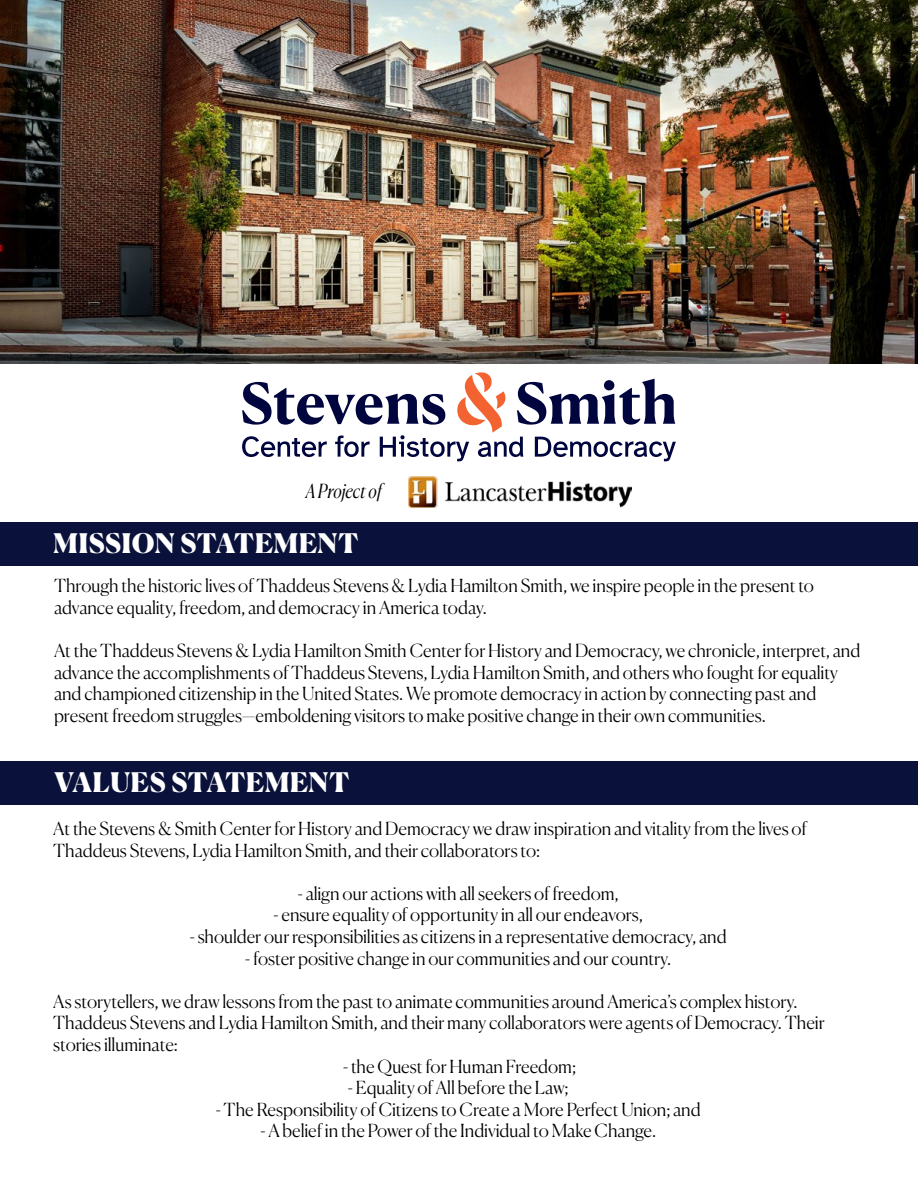
<style>
.page{position:relative;width:918px;height:1188px;background:#fff}
.page>*{position:absolute;margin:0;border:0;box-sizing:border-box;transform-origin:0 0}
.t1{font:900 27px "Canela";letter-spacing:.02em;color:#fff}
.t2{font:italic 300 19.5px "Canela";letter-spacing:-.005em;color:#000}
.t3{font:300 18px/21.6px "Canela";letter-spacing:-.005em;color:#000}
</style>
<div class="page">
<div style="left:0;top:762px;width:918px;height:43px;background:#0a123b"></div>
<div style="left:0;top:523px;width:918px;height:43px;background:#0a123b"></div>
<img style="left:0;top:0;width:918px;height:364px">
<img style="left:409px;top:476px;width:223px;height:31px">
<svg style="left:242px;top:372px;width:434px;height:89px"></svg>
<p class="t2" style="left:306px;top:475px;width:78px">A Project of</p>
<h1 class="t1" style="left:53px;top:522px;width:307px">MISSION STATEMENT</h1>
<p class="t3" style="left:54px;top:573px;width:762px">Through the historic lives of Thaddeus Stevens &amp; Lydia Hamilton Smith, we inspire people in the present to advance equality, freedom, and democracy in America today.</p>
<p class="t3" style="left:54px;top:638px;width:808px">At the Thaddeus Stevens &amp; Lydia Hamilton Smith Center for History and Democracy, we chronicle, interpret, and advance the accomplishments of Thaddeus Stevens, Lydia Hamilton Smith, and others who fought for equality and championed citizenship in the United States. We promote democracy in action by connecting past and present freedom struggles—emboldening visitors to make positive change in their own communities.</p>
<h1 class="t1" style="left:54px;top:761px;width:297px">VALUES STATEMENT</h1>
<p class="t3" style="left:53px;top:816px;width:755px">At the Stevens &amp; Smith Center for History and Democracy we draw inspiration and vitality from the lives of<br>Thaddeus Stevens, Lydia Hamilton Smith, and their collaborators to:</p>
<p class="t3" style="left:298px;top:881px;width:322px">- align our actions with all seekers of freedom,</p>
<p class="t3" style="left:274px;top:903px;width:371px">- ensure equality of opportunity in all our endeavors,</p>
<p class="t3" style="left:190px;top:924px;width:538px">- shoulder our responsibilities as citizens in a representative democracy, and</p>
<p class="t3" style="left:245px;top:946px;width:428px">- foster positive change in our communities and our country.</p>
<p class="t3" style="left:53px;top:989px;width:773px">As storytellers, we draw lessons from the past to animate communities around America’s complex history.<br>Thaddeus Stevens and Lydia Hamilton Smith, and their many collaborators were agents of Democracy. Their stories illuminate:</p>
<p class="t3" style="left:343px;top:1054px;width:234px">- the Quest for Human Freedom;</p>
<p class="t3" style="left:348px;top:1075px;width:222px">- Equality of All before the Law;</p>
<p class="t3" style="left:216px;top:1097px;width:487px">- The Responsibility of Citizens to Create a More Perfect Union; and</p>
<p class="t3" style="left:260px;top:1119px;width:397px">- A belief in the Power of the Individual to Make Change.</p>
</div>
